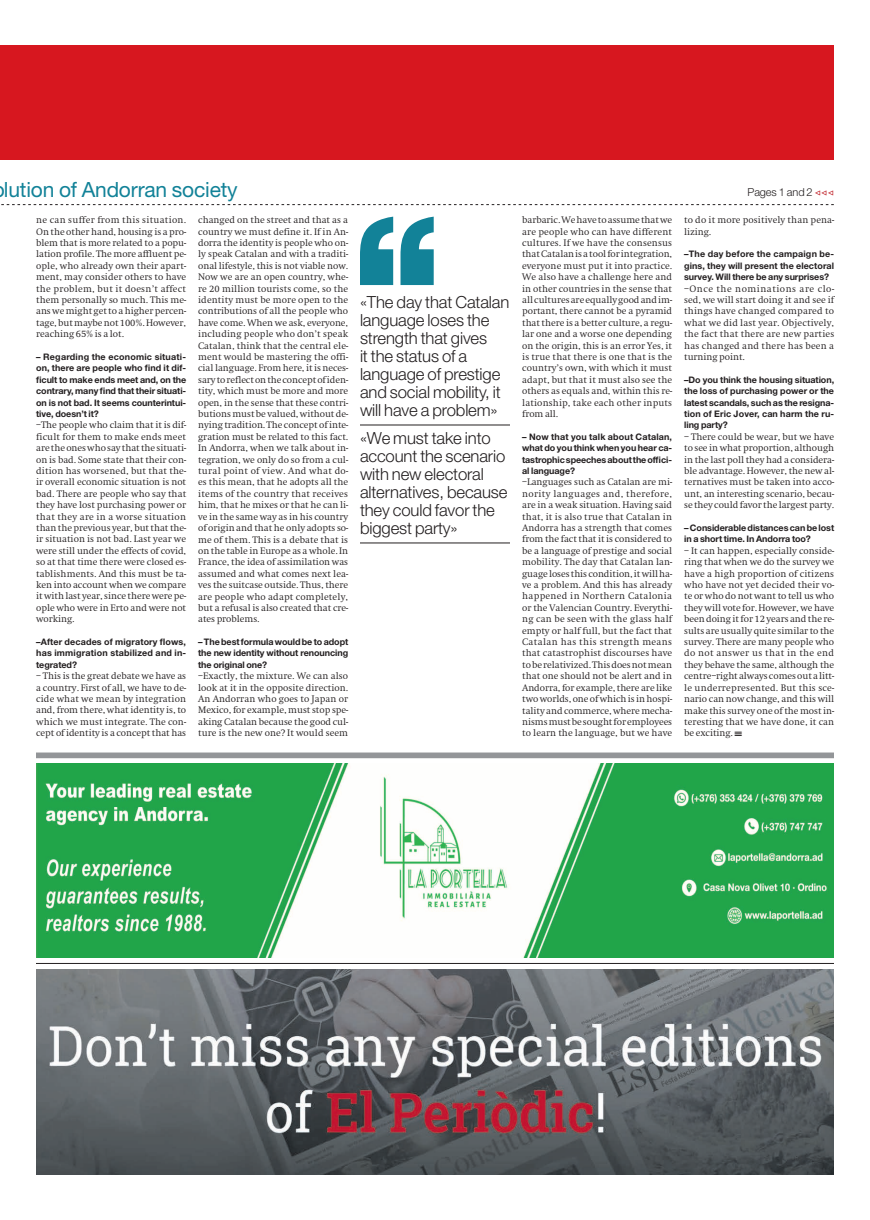
<style>
.page{position:relative;width:870px;height:1220px;background:#fff}
.page>*{position:absolute;margin:0;border:0;box-sizing:border-box;transform-origin:0 0}
.t1{font:21px "Helvetica Neue LT Std";letter-spacing:-.01em;color:#128298}
.Frase_Txt{font:300 16.7px/18px "Helvetica Neue LT Std";letter-spacing:-.01em;color:#231f20}
.t2{font:300 11px "Helvetica Neue LT Std";letter-spacing:-.01em;color:#231f20}
.A_Texto{font:300 9.1px/11.4px "Swift ND Std";letter-spacing:-.005em;color:#231f20;text-align:justify}
.A_Texto-2{font:700 9px/11.4px "Helvetica Neue LT Std";letter-spacing:-.005em;color:#231f20;text-align:justify}
</style>
<div class="page">
<div style="left:0;top:46px;width:834px;height:114px;background:#d7171f"></div>
<img style="left:36px;top:969px;width:798px;height:205px">
<hr style="left:36px;top:963px;width:798px;height:1px;background:#231f20">
<img style="left:36px;top:764px;width:798px;height:194px">
<div style="left:36px;top:752px;width:798px;height:6px;background:#939598"></div>
<svg style="left:1px;top:204px;width:833px;height:1px"></svg>
<svg style="left:360px;top:217px;width:74px;height:68px"></svg>
<hr style="left:360px;top:425px;width:150px;height:1px;background:#231f20">
<hr style="left:360px;top:543px;width:150px;height:1px;background:#231f20">
<h1 class="t1" style="left:4px;top:177px;width:235px">lution of Andorran society</h1>
<p class="t2" style="left:747px;top:185px;width:67px">Pages 1 and 2</p>
<p class="A_Texto" style="left:36px;top:214px;width:152px">ne can suffer from this situation.<br>On the other hand, housing is a pro&shy;blem that is more related to a popu&shy;lation profile. The more affluent pe&shy;ople, who already own their apart&shy;ment, may consider others to have the problem, but it doesn’t affect them personally so much. This me&shy;ans we might get to a higher percen&shy;tage, but maybe not 100%. However, reaching 65% is a lot.</p>
<p class="A_Texto-2" style="left:36px;top:351px;width:152px">– Regarding the economic situati&shy;on, there are people who find it dif&shy;ficult to make ends meet and, on the contrary, many find that their situati&shy;on is not bad. It seems counterintui&shy;tive, doesn’t it?</p>
<p class="A_Texto" style="left:36px;top:420px;width:152px">–The people who claim that it is dif&shy;ficult for them to make ends meet are the ones who say that the situati&shy;on is bad. Some state that their con&shy;dition has worsened, but that the&shy;ir overall economic situation is not bad. There are people who say that they have lost purchasing power or that they are in a worse situation than the previous year, but that the&shy;ir situation is not bad. Last year we were still under the effects of covid, so at that time there were closed es&shy;tablishments. And this must be ta&shy;ken into account when we compare it with last year, since there were pe&shy;ople who were in Erto and were not working.</p>
<p class="A_Texto-2" style="left:36px;top:636px;width:152px">–After decades of migratory flows, has immigration stabilized and in&shy;tegrated?</p>
<p class="A_Texto" style="left:36px;top:670px;width:152px">– This is the great debate we have as a country. First of all, we have to de&shy;cide what we mean by integration and, from there, what identity is, to which we must integrate. The con&shy;cept of identity is a concept that has</p>
<p class="A_Texto" style="left:198px;top:214px;width:152px">changed on the street and that as a country we must define it. If in An&shy;dorra the identity is people who on&shy;ly speak Catalan and with a traditi&shy;onal lifestyle, this is not viable now.<br>Now we are an open country, whe&shy;re 20 million tourists come, so the identity must be more open to the contributions of all the people who have come. When we ask, everyone, including people who don’t speak Catalan, think that the central ele&shy;ment would be mastering the offi&shy;cial language. From here, it is neces&shy;sary to reflect on the concept of iden&shy;tity, which must be more and more open, in the sense that these contri&shy;butions must be valued, without de&shy;nying tradition. The concept of inte&shy;gration must be related to this fact.<br>In Andorra, when we talk about in&shy;tegration, we only do so from a cul&shy;tural point of view. And what do&shy;es this mean, that he adopts all the items of the country that receives him, that he mixes or that he can li&shy;ve in the same way as in his country of origin and that he only adopts so&shy;me of them. This is a debate that is on the table in Europe as a whole. In France, the idea of assimilation was assumed and what comes next lea&shy;ves the suitcase outside. Thus, there are people who adapt completely, but a refusal is also created that cre&shy;ates problems.</p>
<p class="A_Texto-2" style="left:198px;top:636px;width:152px">– The best formula would be to adopt the new identity without renouncing the original one?</p>
<p class="A_Texto" style="left:198px;top:670px;width:152px">–Exactly, the mixture. We can also look at it in the opposite direction.<br>An Andorran who goes to Japan or Mexico, for example, must stop spe&shy;aking Catalan because the good cul&shy;ture is the new one? It would seem</p>
<p class="A_Texto" style="left:522px;top:214px;width:152px">barbaric. We have to assume that we are people who can have different cultures. If we have the consensus that Catalan is a tool for integration, everyone must put it into practice.<br>We also have a challenge here and in other countries in the sense that all cultures are equally good and im&shy;portant, there cannot be a pyramid that there is a better culture, a regu&shy;lar one and a worse one depending on the origin, this is an error Yes, it is true that there is one that is the country’s own, with which it must adapt, but that it must also see the others as equals and, within this re&shy;lationship, take each other inputs from all.</p>
<p class="A_Texto-2" style="left:522px;top:431px;width:152px">– Now that you talk about Catalan, what do you think when you hear ca&shy;tastrophic speeches about the offici&shy;al language?</p>
<p class="A_Texto" style="left:522px;top:477px;width:152px">–Languages such as Catalan are mi&shy;nority languages and, therefore, are in a weak situation. Having said that, it is also true that Catalan in Andorra has a strength that comes from the fact that it is considered to be a language of prestige and social mobility. The day that Catalan lan&shy;guage loses this condition, it will ha&shy;ve a problem. And this has already happened in Northern Catalonia or the Valencian Country. Everythi&shy;ng can be seen with the glass half empty or half full, but the fact that Catalan has this strength means that catastrophist discourses have to be relativized. This does not mean that one should not be alert and in Andorra, for example, there are like two worlds, one of which is in hospi&shy;tality and commerce, where mecha&shy;nisms must be sought for employees to learn the language, but we have</p>
<p class="A_Texto" style="left:684px;top:214px;width:152px">to do it more positively than pena&shy;lizing.</p>
<p class="A_Texto-2" style="left:684px;top:248px;width:152px">–The day before the campaign be&shy;gins, they will present the electoral survey. Will there be any surprises?</p>
<p class="A_Texto" style="left:684px;top:283px;width:152px">–Once the nominations are clo&shy;sed, we will start doing it and see if things have changed compared to what we did last year. Objectively, the fact that there are new parties has changed and there has been a turning point.</p>
<p class="A_Texto-2" style="left:684px;top:374px;width:152px">–Do you think the housing situation, the loss of purchasing power or the latest scandals, such as the resigna&shy;tion of Eric Jover, can harm the ru&shy;ling party?</p>
<p class="A_Texto" style="left:684px;top:431px;width:152px">– There could be wear, but we have to see in what proportion, although in the last poll they had a considera&shy;ble advantage. However, the new al&shy;ternatives must be taken into acco&shy;unt, an interesting scenario, becau&shy;se they could favor the largest party.</p>
<p class="A_Texto-2" style="left:684px;top:522px;width:152px">– Considerable distances can be lost in a short time. In Andorra too?</p>
<p class="A_Texto" style="left:684px;top:545px;width:152px">– It can happen, especially conside&shy;ring that when we do the survey we have a high proportion of citizens who have not yet decided their vo&shy;te or who do not want to tell us who they will vote for. However, we have been doing it for 12 years and the re&shy;sults are usually quite similar to the survey. There are many people who do not answer us that in the end they behave the same, although the centre–right always comes out a litt&shy;le underrepresented. But this sce&shy;nario can now change, and this will make this survey one of the most in&shy;teresting that we have done, it can be exciting. ★</p>
<p class="Frase_Txt" style="left:360px;top:293px;width:151px">«The day that Catalan language loses the strength that gives<br>it the status of a language of prestige and social mobility, it will have a problem»</p>
<p class="Frase_Txt" style="left:360px;top:429px;width:149px">«We must take into account the scenario with new electoral alternatives, because they could favor the biggest party»</p>
</div>
